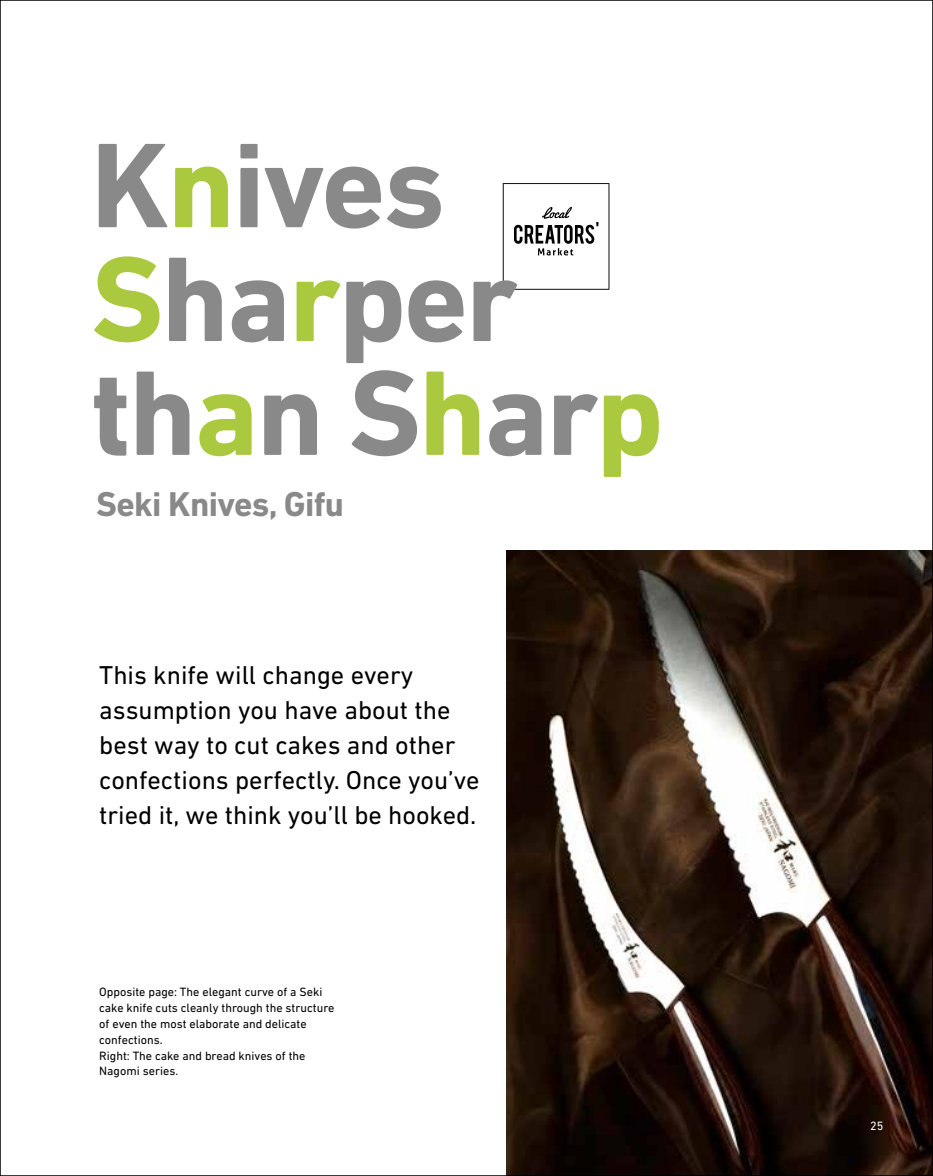
<style>
.page{position:relative;width:933px;height:1176px;background:#fff}
.page>*{position:absolute;margin:0;border:0;box-sizing:border-box;transform-origin:0 0}
.t1{font:700 122.5px/113.8px "DIN Next LT Pro";letter-spacing:-.02em;color:#898989}
.t2{font:700 35px "DIN Next LT Pro";letter-spacing:-.02em;color:#898989}
.t3{font:26.25px/35px "DIN Next LT Pro";color:#000}
.t4{font:12.25px/15.8px "DIN Next LT Pro";color:#000}
.t5{font:12.25px "DIN Next LT Pro";color:#fff}
.s1{color:#abc93f}
</style>
<div class="page">
<img style="left:506px;top:551px;width:425px;height:623px">
<svg style="left:503px;top:183px;width:106px;height:107px"></svg>
<h1 class="t1" style="left:91px;top:128px;width:574px">K<span class="s1">n</span>ives<br><span class="s1">S</span>ha<span class="s1">r</span>per th<span class="s1">a</span>n S<span class="s1">h</span>ar<span class="s1">p</span></h1>
<h2 class="t2" style="left:96px;top:484px;width:249px">Seki Knives, Gifu</h2>
<h3 class="t3" style="left:99px;top:657px;width:382px">This knife will change every assumption you have about the best way to cut cakes and other confections perfectly. Once you’ve tried it, we think you’ll be hooked.</h3>
<p class="t4" style="left:99px;top:984px;width:237px">Opposite page: The elegant curve of a Seki cake knife cuts cleanly through the structure of even the most elaborate and delicate confections.<br>Right: The cake and bread knives of the<br>Nagomi series.</p>
<p class="t5" style="left:870px;top:1118px;width:15px">25</p>
</div>
